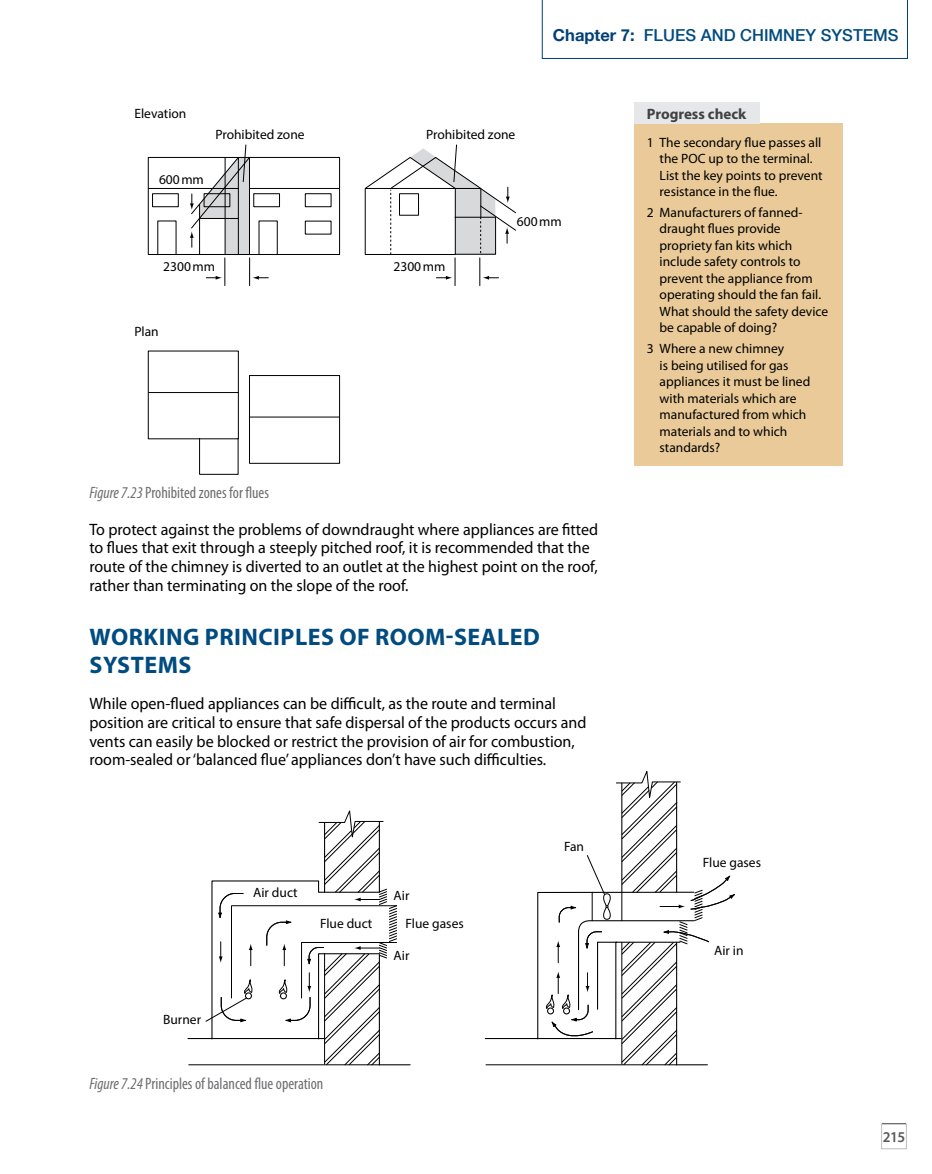
<style>
.page{position:relative;width:932px;height:1174px;background:#fff}
.page>*{position:absolute;margin:0;border:0;box-sizing:border-box;transform-origin:0 0}
.t1{font:700 24px/28.5px "Myriad Pro";letter-spacing:.02em;color:#004b80}
.t2{font:16.5px/18.8px "Myriad Pro";color:#000}
.t3{font:condensed 16.5px "Myriad Pro";color:#6d6e71}
.t4{font:500 16.5px "Helvetica Neue";color:#004b80}
.t5{font:700 15px "Myriad Pro";color:#414042}
.t6{font:600 15px "Myriad Pro";color:#58595b}
.t7{font:13.5px/16.5px "Myriad Pro";color:#000}
.s1{font-weight:700;color:#004076}
.s2{font-style:italic}
</style>
<div class="page">
<div style="left:880px;top:1123px;width:26px;height:26px;border:1px solid #bcbec0"></div>
<svg style="left:541px;top:0;width:366px;height:59px"></svg>
<div style="left:148px;top:157px;width:91px;height:98px;border:1px solid #000"></div>
<hr style="left:148px;top:188px;width:90px;height:1px;background:#000">
<svg style="left:157px;top:220px;width:20px;height:35px"></svg>
<div style="left:152px;top:193px;width:27px;height:14px;border:1px solid #000"></div>
<div style="left:249px;top:157px;width:91px;height:98px;border:1px solid #000"></div>
<div style="left:148px;top:351px;width:91px;height:88px;border:1px solid #000"></div>
<div style="left:199px;top:438px;width:39px;height:37px;border:1px solid #000"></div>
<svg style="left:249px;top:375px;width:91px;height:89px"></svg>
<hr style="left:250px;top:188px;width:89px;height:1px;background:#000">
<div style="left:253px;top:193px;width:27px;height:14px;border:1px solid #000"></div>
<div style="left:305px;top:193px;width:26px;height:14px;border:1px solid #000"></div>
<svg style="left:190px;top:144px;width:88px;height:142px"></svg>
<svg style="left:364px;top:144px;width:152px;height:142px"></svg>
<div style="left:399px;top:193px;width:20px;height:23px;border:1px solid #000"></div>
<hr style="left:149px;top:392px;width:89px;height:1px;background:#000">
<hr style="left:249px;top:417px;width:90px;height:1px;background:#000">
<div style="left:634px;top:124px;width:208px;height:342px;background:#e9ca98"></div>
<div style="left:634px;top:102px;width:124px;height:22px;background:#e6e7e8"></div>
<hr style="left:188px;top:1038px;width:136px;height:1px;background:#000">
<hr style="left:379px;top:1064px;width:31px;height:1px;background:#000">
<hr style="left:189px;top:1064px;width:190px;height:1px;background:#000">
<hr style="left:485px;top:1038px;width:136px;height:1px;background:#000">
<hr style="left:486px;top:1064px;width:190px;height:1px;background:#000">
<svg style="left:205px;top:810px;width:192px;height:255px"></svg>
<svg style="left:536px;top:771px;width:198px;height:294px"></svg>
<p class="t7" style="left:134px;top:105px;width:54px">Elevation</p>
<p class="t4" style="left:552px;top:22px;width:347px"><span class="s1">Chapter 7:</span> FLUES AND CHIMNEY SYSTEMS</p>
<p class="t5" style="left:646px;top:105px;width:101px">PROGRESS CHECK</p>
<p class="t7" style="left:215px;top:126px;width:91px">Prohibited zone</p>
<p class="t7" style="left:426px;top:126px;width:91px">Prohibited zone</p>
<p class="t7" style="left:159px;top:171px;width:46px">600mm</p>
<p class="t7" style="left:516px;top:213px;width:46px">600mm</p>
<p class="t7" style="left:163px;top:258px;width:53px">2300mm</p>
<p class="t7" style="left:393px;top:258px;width:53px">2300mm</p>
<p class="t7" style="left:134px;top:323px;width:26px">Plan</p>
<p class="t3" style="left:89px;top:483px;width:181px"><span class="s2">Figure 7.23</span> Prohibited zones for flues</p>
<p class="t2" style="left:89px;top:520px;width:510px">To protect against the problems of downdraught where appliances are fitted to flues that exit through a steeply pitched roof, it is recommended that the route of the chimney is diverted to an outlet at the highest point on the roof, rather than terminating on the slope of the roof.</p>
<h1 class="t1" style="left:90px;top:623px;width:451px">WORKING PRINCIPLES OF ROOM-SEALED<br>SYSTEMS</h1>
<p class="t2" style="left:89px;top:694px;width:498px">While open-flued appliances can be difficult, as the route and terminal position are critical to ensure that safe dispersal of the products occurs and vents can easily be blocked or restrict the provision of air for combustion, room-sealed or ‘balanced flue’ appliances don’t have such difficulties.</p>
<p class="t7" style="left:253px;top:883px;width:46px">Air duct</p>
<p class="t7" style="left:320px;top:914px;width:54px">Flue duct</p>
<p class="t7" style="left:393px;top:887px;width:17px">Air</p>
<p class="t7" style="left:405px;top:915px;width:60px">Flue gases</p>
<p class="t7" style="left:393px;top:946px;width:17px">Air</p>
<p class="t7" style="left:163px;top:1011px;width:39px">Burner</p>
<p class="t3" style="left:89px;top:1073px;width:235px"><span class="s2">Figure 7.24</span> Principles of balanced flue operation</p>
<p class="t7" style="left:564px;top:838px;width:21px">Fan</p>
<p class="t7" style="left:659px;top:134px;width:164px;text-indent:-13px">1 The secondary flue passes all the POC up to the terminal.<br>List the key points to prevent resistance in the flue.</p>
<p class="t7" style="left:659px;top:204px;width:170px;text-indent:-13px">2 Manufacturers of fanned&shy;draught flues provide propriety fan kits which include safety controls to prevent the appliance from operating should the fan fail.<br>What should the safety device be capable of doing?</p>
<p class="t7" style="left:659px;top:340px;width:152px;text-indent:-13px">3 Where a new chimney<br>is being utilised for gas appliances it must be lined with materials which are manufactured from which materials and to which standards?</p>
<p class="t7" style="left:702px;top:853px;width:60px">Flue gases</p>
<p class="t7" style="left:714px;top:941px;width:31px">Air in</p>
<p class="t6" style="left:882px;top:1127px;width:24px">215</p>
</div>
